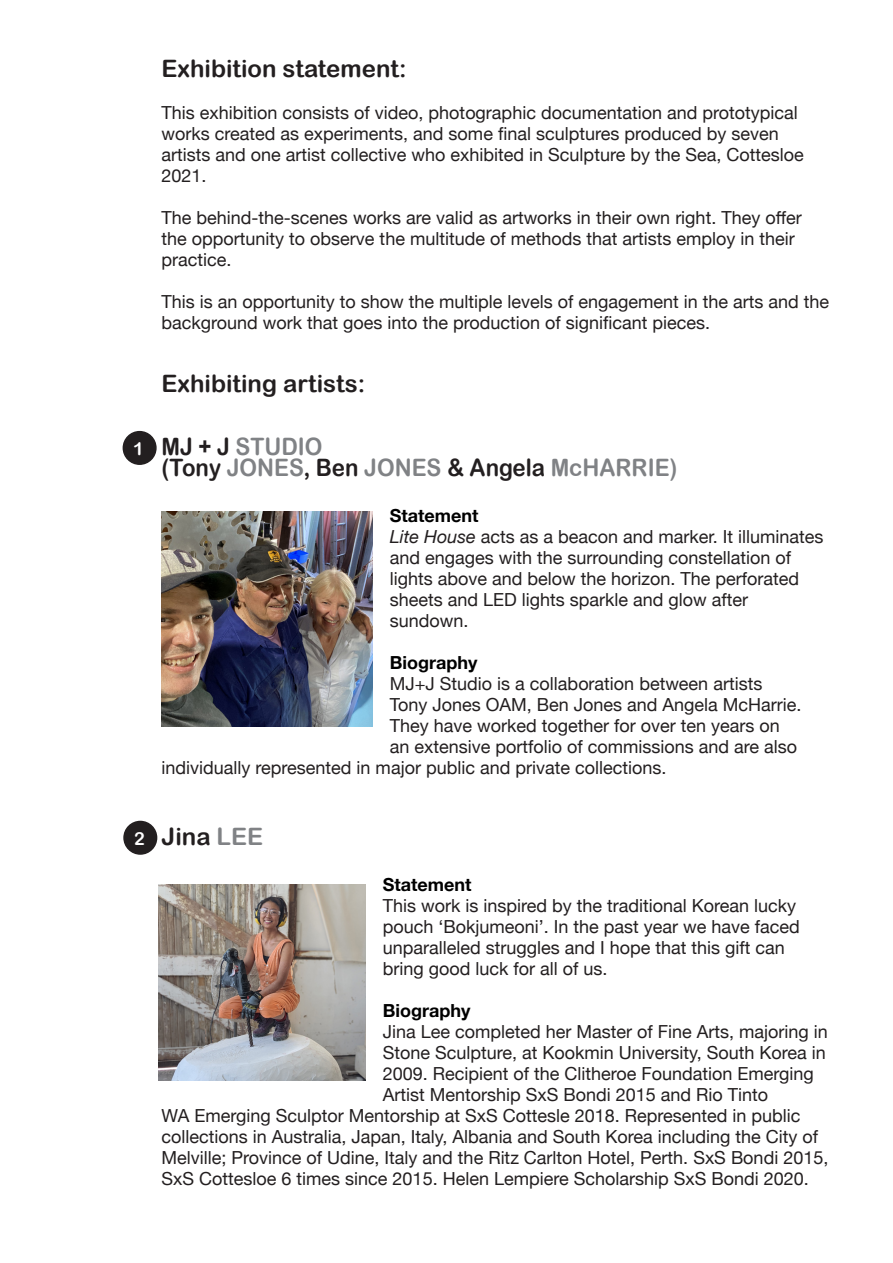
<style>
.page{position:relative;width:893px;height:1263px;background:#fff}
.page>*{position:absolute;margin:0;border:0;box-sizing:border-box;transform-origin:0 0}
.t1{font:24px "Arial Rounded MT Bold";color:#231f20}
.t2{font:24px "Arial Rounded MT Bold";color:#808285;scale:.93 1}
.t3{font:18px/21px "Helvetica Neue";color:#231f20}
.t4{font:700 18px "Helvetica Neue";color:#000}
.t5{font:18px "Arial Rounded MT Bold";color:#fff}
.s1{color:#231f20}
.s2{font-style:italic}
.s3{color:#808285}
</style>
<div class="page">
<div style="left:123px;top:432px;width:33px;height:32px;background:#231f20;border-radius:50%"></div>
<div style="left:123px;top:431px;width:34px;height:34px;border:2px solid #231f20;border-radius:50%"></div>
<img style="left:162px;top:512px;width:211px;height:214px">
<img style="left:159px;top:884px;width:207px;height:196px">
<div style="left:124px;top:821px;width:33px;height:33px;background:#231f20;border-radius:50%"></div>
<div style="left:123px;top:821px;width:34px;height:34px;border:2px solid #231f20;border-radius:50%"></div>
<p class="t5" style="left:133px;top:438px;width:12px">1</p>
<p class="t1" style="left:162px;top:54px;width:246px">Exhibition statement:</p>
<p class="t3" style="left:162px;top:103px;width:644px">This exhibition consists of video, photographic documentation and prototypical works created as experiments, and some final sculptures produced by seven artists and one artist collective who exhibited in Sculpture by the Sea, Cottesloe 2021.</p>
<p class="t3" style="left:162px;top:208px;width:642px">The behind-the-scenes works are valid as artworks in their own right. They offer the opportunity to observe the multitude of methods that artists employ in their practice.</p>
<p class="t3" style="left:162px;top:292px;width:669px">This is an opportunity to show the multiple levels of engagement in the arts and the background work that goes into the production of significant pieces.</p>
<p class="t1" style="left:162px;top:369px;width:205px">Exhibiting artists:</p>
<p class="t2" style="left:162px;top:432px;width:175px"><span class="s1">MJ + J</span> STUDIO</p>
<p class="t2" style="left:162px;top:453px;width:556px"><span class="s1">(Tony</span> JONES<span class="s1">, Ben</span> JONES <span class="s1">&amp; Angela</span> McHARRIE)</p>
<p class="t4" style="left:390px;top:502px;width:90px">Statement</p>
<p class="t3" style="left:390px;top:527px;width:435px"><span class="s2">Lite House</span> acts as a beacon and marker. It illuminates and engages with the surrounding constellation of lights above and below the horizon. The perforated sheets and LED lights sparkle and glow after sundown.</p>
<p class="t4" style="left:390px;top:649px;width:89px">Biography</p>
<p class="t3" style="left:390px;top:674px;width:374px">MJ+J Studio is a collaboration between artists</p>
<p class="t3" style="left:390px;top:695px;width:413px">Tony Jones OAM, Ben Jones and Angela McHarrie.</p>
<p class="t3" style="left:390px;top:716px;width:392px">They have worked together for over ten years on</p>
<p class="t3" style="left:390px;top:737px;width:409px">an extensive portfolio of commissions and are also</p>
<p class="t3" style="left:162px;top:758px;width:506px">individually represented in major public and private collections.</p>
<p class="t5" style="left:134px;top:828px;width:12px">2</p>
<p class="t1" style="left:162px;top:822px;width:103px">Jina <span class="s3">LEE</span></p>
<p class="t4" style="left:383px;top:871px;width:90px">Statement</p>
<p class="t3" style="left:383px;top:896px;width:419px">This work is inspired by the traditional Korean lucky pouch ‘Bokjumeoni’. In the past year we have faced unparalleled struggles and I hope that this gift can bring good luck for all of us.</p>
<p class="t4" style="left:383px;top:997px;width:89px">Biography</p>
<p class="t3" style="left:383px;top:1022px;width:447px">Jina Lee completed her Master of Fine Arts, majoring in</p>
<p class="t3" style="left:383px;top:1043px;width:445px">Stone Sculpture, at Kookmin University, South Korea in</p>
<p class="t3" style="left:383px;top:1064px;width:432px">2009. Recipient of the Clitheroe Foundation Emerging</p>
<p class="t3" style="left:383px;top:1085px;width:387px">Artist Mentorship SxS Bondi 2015 and Rio Tinto</p>
<p class="t3" style="left:162px;top:1106px;width:640px">WA Emerging Sculptor Mentorship at SxS Cottesle 2018. Represented in public</p>
<p class="t3" style="left:162px;top:1127px;width:658px">collections in Australia, Japan, Italy, Albania and South Korea including the City of</p>
<p class="t3" style="left:162px;top:1148px;width:668px">Melville; Province of Udine, Italy and the Ritz Carlton Hotel, Perth. SxS Bondi 2015,</p>
<p class="t3" style="left:162px;top:1169px;width:649px">SxS Cottesloe 6 times since 2015. Helen Lempiere Scholarship SxS Bondi 2020.</p>
</div>
